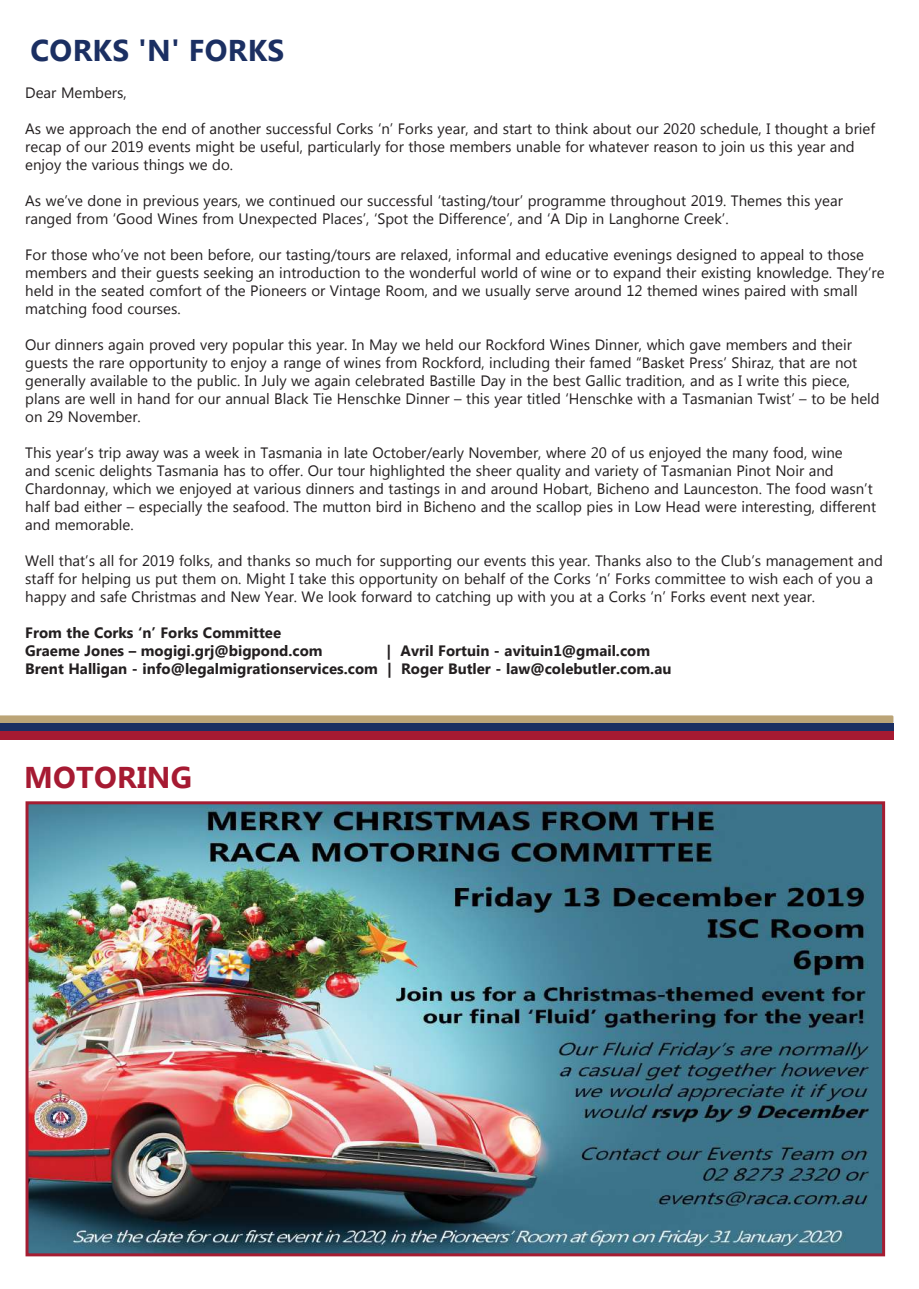
<style>
.page{position:relative;width:919px;height:1289px;background:#fff}
.page>*{position:absolute;margin:0;border:0;box-sizing:border-box;transform-origin:0 0}
.t1{font:700 30px "Myanmar Text";letter-spacing:.01em;color:#1b2f62}
.t2{font:700 30px "Myanmar Text";letter-spacing:.01em;color:#a61a32}
.t3{font:15px/18px "Myanmar Text";color:#231f20}
.t4{font:700 15px/18px "Myanmar Text";color:#231f20}
</style>
<div class="page">
<svg style="left:0;top:715px;width:893px;height:8px;background:#bea87e"></svg>
<div style="left:0;top:723px;width:893px;height:8px;background:#1b2f62"></div>
<div style="left:0;top:731px;width:893px;height:8px;background:#a61a32"></div>
<img style="left:30px;top:805px;width:851px;height:447px">
<div style="left:26px;top:801px;width:859px;height:455px;border:3px solid #a51d32"></div>
<h1 class="t1" style="left:31px;top:33px;width:255px">CORKS 'N' FORKS</h1>
<p class="t3" style="left:25px;top:84px;width:103px">Dear Members,</p>
<p class="t3" style="left:25px;top:120px;width:851px">As we approach the end of another successful Corks ‘n’ Forks year, and start to think about our 2020 schedule, I thought a brief recap of our 2019 events might be useful, particularly for those members unable for whatever reason to join us this year and enjoy the various things we do.</p>
<p class="t3" style="left:25px;top:192px;width:819px">As we’ve done in previous years, we continued our successful ‘tasting/tour’ programme throughout 2019. Themes this year ranged from ‘Good Wines from Unexpected Places’, ‘Spot the Difference’, and ‘A Dip in Langhorne Creek’.</p>
<p class="t3" style="left:25px;top:246px;width:860px">For those who’ve not been before, our tasting/tours are relaxed, informal and educative evenings designed to appeal to those members and their guests seeking an introduction to the wonderful world of wine or to expand their existing knowledge. They’re held in the seated comfort of the Pioneers or Vintage Room, and we usually serve around 12 themed wines paired with small matching food courses.</p>
<p class="t3" style="left:25px;top:336px;width:855px">Our dinners again proved very popular this year. In May we held our Rockford Wines Dinner, which gave members and their guests the rare opportunity to enjoy a range of wines from Rockford, including their famed “Basket Press’ Shiraz, that are not generally available to the public. In July we again celebrated Bastille Day in the best Gallic tradition, and as I write this piece, plans are well in hand for our annual Black Tie Henschke Dinner – this year titled ‘Henschke with a Tasmanian Twist’ – to be held on 29 November.</p>
<p class="t3" style="left:25px;top:444px;width:852px">This year’s trip away was a week in Tasmania in late October/early November, where 20 of us enjoyed the many food, wine<br>and scenic delights Tasmania has to offer. Our tour highlighted the sheer quality and variety of Tasmanian Pinot Noir and Chardonnay, which we enjoyed at various dinners and tastings in and around Hobart, Bicheno and Launceston. The food wasn’t half bad either – especially the seafood. The mutton bird in Bicheno and the scallop pies in Low Head were interesting, different and memorable.</p>
<p class="t3" style="left:25px;top:552px;width:859px">Well that’s all for 2019 folks, and thanks so much for supporting our events this year. Thanks also to the Club’s management and staff for helping us put them on. Might I take this opportunity on behalf of the Corks ‘n’ Forks committee to wish each of you a happy and safe Christmas and New Year. We look forward to catching up with you at a Corks ‘n’ Forks event next year.</p>
<p class="t4" style="left:25px;top:624px;width:299px">From the Corks ‘n’ Forks Committee<br>Graeme Jones – mogigi.grj@bigpond.com</p>
<p class="t4" style="left:25px;top:642px;width:647px;text-indent:361px">| Avril Fortuin - avituin1@gmail.com<br>Brent Halligan - info@legalmigrationservices.com | Roger Butler - law@colebutler.com.au</p>
<h1 class="t2" style="left:24px;top:760px;width:170px">MOTORING</h1>
</div>
